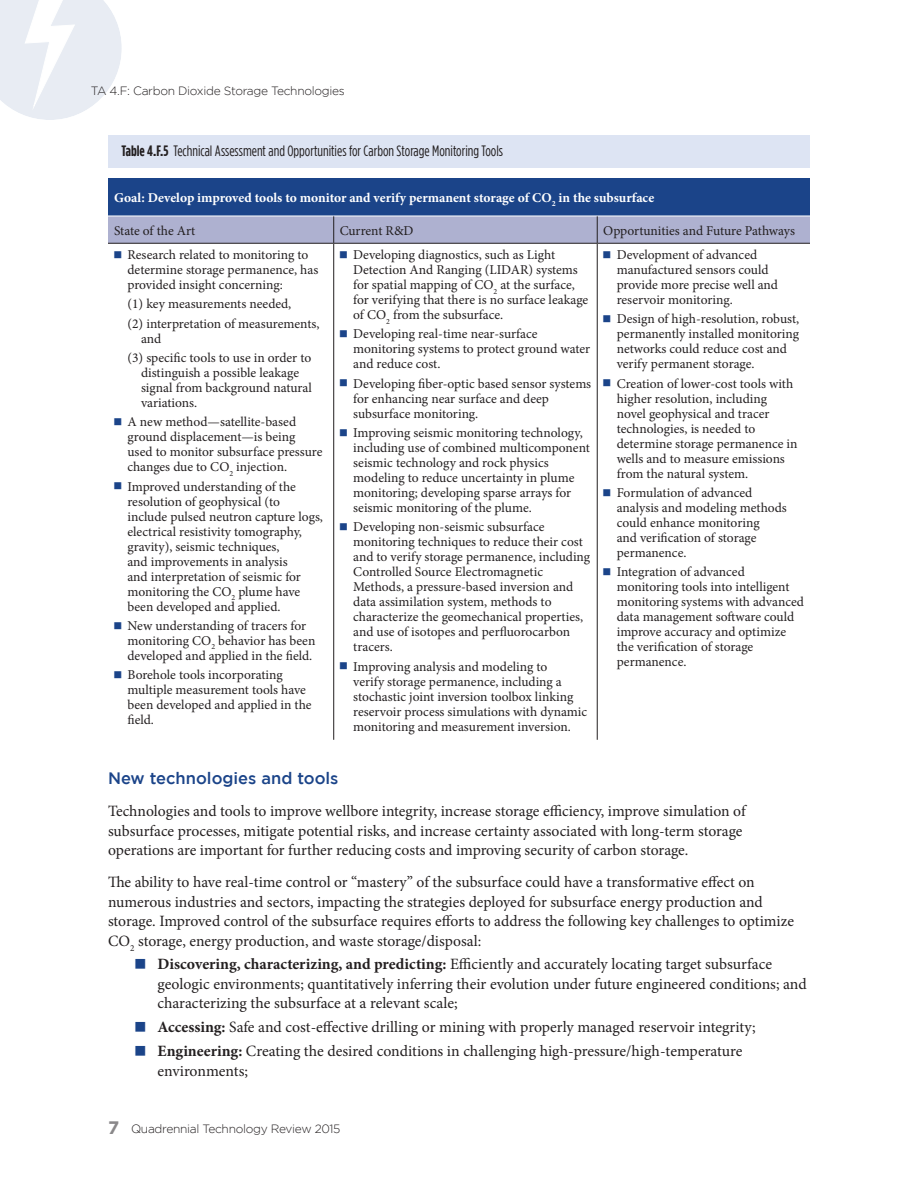
<style>
.page{position:relative;width:918px;height:1188px;background:#fff}
.page>*{position:absolute;margin:0;border:0;box-sizing:border-box;transform-origin:0 0}
.Header_Two{font:500 16.5px "Gotham";color:#1b4489}
.Body_Text{font:15.75px/19.5px "Minion Pro";letter-spacing:-.005em;color:#231f20}
.Bullet_Text{font:15.75px/19.5px "Minion Pro";color:#231f20}
.Figure_Text{font:15px "Gotham Condensed";color:#231f20}
.Table_-_body_text_wi{font:13.5px/15px "Minion Pro";letter-spacing:-.005em;color:#231f20}
.Table_-_First_line{font:700 13.5px "Minion Pro";color:#fff}
.Table_-_body_text{font:13.5px "Minion Pro";letter-spacing:-.005em;color:#231f20}
.t1{font:300 12px "Gotham";letter-spacing:-.025em;color:#231f20}
.s1{font-weight:700}
.s2{color:#1b4489}
.s3{font-weight:700;font-size:18px;color:#8a888a}
</style>
<div class="page">
<svg style="left:0;top:0;width:122px;height:120px"></svg>
<div style="left:108px;top:135px;width:702px;height:32px;background:#dde4f3"></div>
<div style="left:108px;top:178px;width:702px;height:38px;background:#1b4489"></div>
<svg style="left:108px;top:216px;width:702px;height:27px;background:#adb0cf"></svg>
<hr style="left:108px;top:243px;width:226px;height:1px;background:#231f20">
<hr style="left:334px;top:243px;width:263px;height:1px;background:#231f20">
<hr style="left:333px;top:244px;width:1px;height:496px;background:#231f20">
<hr style="left:597px;top:243px;width:213px;height:1px;background:#231f20">
<hr style="left:597px;top:244px;width:1px;height:496px;background:#231f20">
<p class="t1" style="left:91px;top:84px;width:256px">TA 4.F: Carbon Dioxide Storage Technologies</p>
<p class="Figure_Text" style="left:122px;top:143px;width:383px"><span class="s1">Table 4.F.5</span> Technical Assessment and Opportunities for Carbon Storage Monitoring Tools</p>
<p class="Table_-_First_line" style="left:114px;top:188px;width:542px">Goal: Develop improved tools to monitor and verify permanent storage of CO<sub>2</sub> in the subsurface</p>
<p class="Table_-_body_text" style="left:114px;top:221px;width:83px">State of the Art</p>
<p class="Table_-_body_text" style="left:340px;top:221px;width:75px">Current R&amp;D</p>
<p class="Table_-_body_text" style="left:603px;top:221px;width:193px">Opportunities and Future Pathways</p>
<p class="Table_-_body_text_wi" style="left:128px;top:247px;width:192px;text-indent:-14px"><sup>■</sup> Research related to monitoring to determine storage permanence, has provided insight concerning:</p>
<p class="Table_-_body_text_wi" style="left:128px;top:297px;width:165px">(1) key measurements needed,</p>
<p class="Table_-_body_text_wi" style="left:141px;top:316px;width:180px;text-indent:-14px">(2) interpretation of measurements, and</p>
<p class="Table_-_body_text_wi" style="left:141px;top:350px;width:172px;text-indent:-14px">(3) specific tools to use in order to distinguish a possible leakage signal from background natural variations.</p>
<p class="Table_-_body_text_wi" style="left:128px;top:415px;width:197px;text-indent:-14px"><sup>■</sup> A new method—satellite-based ground displacement—is being used to monitor subsurface pressure changes due to CO<sub>2</sub> injection.</p>
<p class="Table_-_body_text_wi" style="left:128px;top:479px;width:197px;text-indent:-14px"><sup>■</sup> Improved understanding of the resolution of geophysical (to include pulsed neutron capture logs, electrical resistivity tomography, gravity), seismic techniques,<br>and improvements in analysis<br>and interpretation of seismic for monitoring the CO<sub>2</sub> plume have been developed and applied.</p>
<p class="Table_-_body_text_wi" style="left:128px;top:618px;width:189px;text-indent:-14px"><sup>■</sup> New understanding of tracers for monitoring CO<sub>2</sub> behavior has been developed and applied in the field.</p>
<p class="Table_-_body_text_wi" style="left:128px;top:668px;width:186px;text-indent:-14px"><sup>■</sup> Borehole tools incorporating multiple measurement tools have been developed and applied in the field.</p>
<p class="Table_-_body_text_wi" style="left:353px;top:247px;width:237px;text-indent:-14px"><sup>■</sup> Developing diagnostics, such as Light Detection And Ranging (LIDAR) systems for spatial mapping of CO<sub>2</sub> at the surface, for verifying that there is no surface leakage of CO<sub>2</sub> from the subsurface.</p>
<p class="Table_-_body_text_wi" style="left:353px;top:327px;width:239px;text-indent:-14px"><sup>■</sup> Developing real-time near-surface monitoring systems to protect ground water and reduce cost.</p>
<p class="Table_-_body_text_wi" style="left:353px;top:376px;width:240px;text-indent:-14px"><sup>■</sup> Developing fiber-optic based sensor systems for enhancing near surface and deep subsurface monitoring.</p>
<p class="Table_-_body_text_wi" style="left:353px;top:425px;width:238px;text-indent:-14px"><sup>■</sup> Improving seismic monitoring technology, including use of combined multicomponent seismic technology and rock physics modeling to reduce uncertainty in plume monitoring; developing sparse arrays for seismic monitoring of the plume.</p>
<p class="Table_-_body_text_wi" style="left:353px;top:520px;width:239px;text-indent:-14px"><sup>■</sup> Developing non-seismic subsurface monitoring techniques to reduce their cost and to verify storage permanence, including Controlled Source Electromagnetic Methods, a pressure-based inversion and data assimilation system, methods to characterize the geomechanical properties, and use of isotopes and perfluorocarbon tracers.</p>
<p class="Table_-_body_text_wi" style="left:353px;top:659px;width:236px;text-indent:-14px"><sup>■</sup> Improving analysis and modeling to<br>verify storage permanence, including a stochastic joint inversion toolbox linking reservoir process simulations with dynamic monitoring and measurement inversion.</p>
<p class="Table_-_body_text_wi" style="left:617px;top:247px;width:163px;text-indent:-14px"><sup>■</sup> Development of advanced manufactured sensors could provide more precise well and reservoir monitoring.</p>
<p class="Table_-_body_text_wi" style="left:617px;top:312px;width:184px;text-indent:-14px"><sup>■</sup> Design of high-resolution, robust, permanently installed monitoring networks could reduce cost and verify permanent storage.</p>
<p class="Table_-_body_text_wi" style="left:617px;top:376px;width:182px;text-indent:-14px"><sup>■</sup> Creation of lower-cost tools with higher resolution, including novel geophysical and tracer technologies, is needed to determine storage permanence in wells and to measure emissions from the natural system.</p>
<p class="Table_-_body_text_wi" style="left:617px;top:485px;width:172px;text-indent:-14px"><sup>■</sup> Formulation of advanced analysis and modeling methods could enhance monitoring<br>and verification of storage permanence.</p>
<p class="Table_-_body_text_wi" style="left:617px;top:565px;width:189px;text-indent:-14px"><sup>■</sup> Integration of advanced monitoring tools into intelligent monitoring systems with advanced data management software could improve accuracy and optimize the verification of storage permanence.</p>
<p class="Header_Two" style="left:108px;top:769px;width:232px">New technologies and tools</p>
<p class="Body_Text" style="left:108px;top:801px;width:639px">Technologies and tools to improve wellbore integrity, increase storage efficiency, improve simulation of subsurface processes, mitigate potential risks, and increase certainty associated with long-term storage operations are important for further reducing costs and improving security of carbon storage.</p>
<p class="Body_Text" style="left:108px;top:872px;width:688px">The ability to have real-time control or “mastery” of the subsurface could have a transformative effect on numerous industries and sectors, impacting the strategies deployed for subsurface energy production and storage. Improved control of the subsurface requires efforts to address the following key challenges to optimize CO<sub>2</sub> storage, energy production, and waste storage/disposal:</p>
<p class="Bullet_Text" style="left:158px;top:955px;width:651px;text-indent:-22px"><span class="s2">■</span> <span class="s1">Discovering, characterizing, and predicting:</span> Efficiently and accurately locating target subsurface geologic environments; quantitatively inferring their evolution under future engineered conditions; and characterizing the subsurface at a relevant scale;</p>
<p class="Bullet_Text" style="left:135px;top:1018px;width:622px"><span class="s2">■</span> <span class="s1">Accessing:</span> Safe and cost-effective drilling or mining with properly managed reservoir integrity;</p>
<p class="Bullet_Text" style="left:158px;top:1041px;width:587px;text-indent:-22px"><span class="s2">■</span> <span class="s1">Engineering:</span> Creating the desired conditions in challenging high-pressure/high-temperature environments;</p>
<p class="t1" style="left:108px;top:1122px;width:234px"><span class="s3">7</span> Quadrennial Technology Review 2015</p>
</div>
